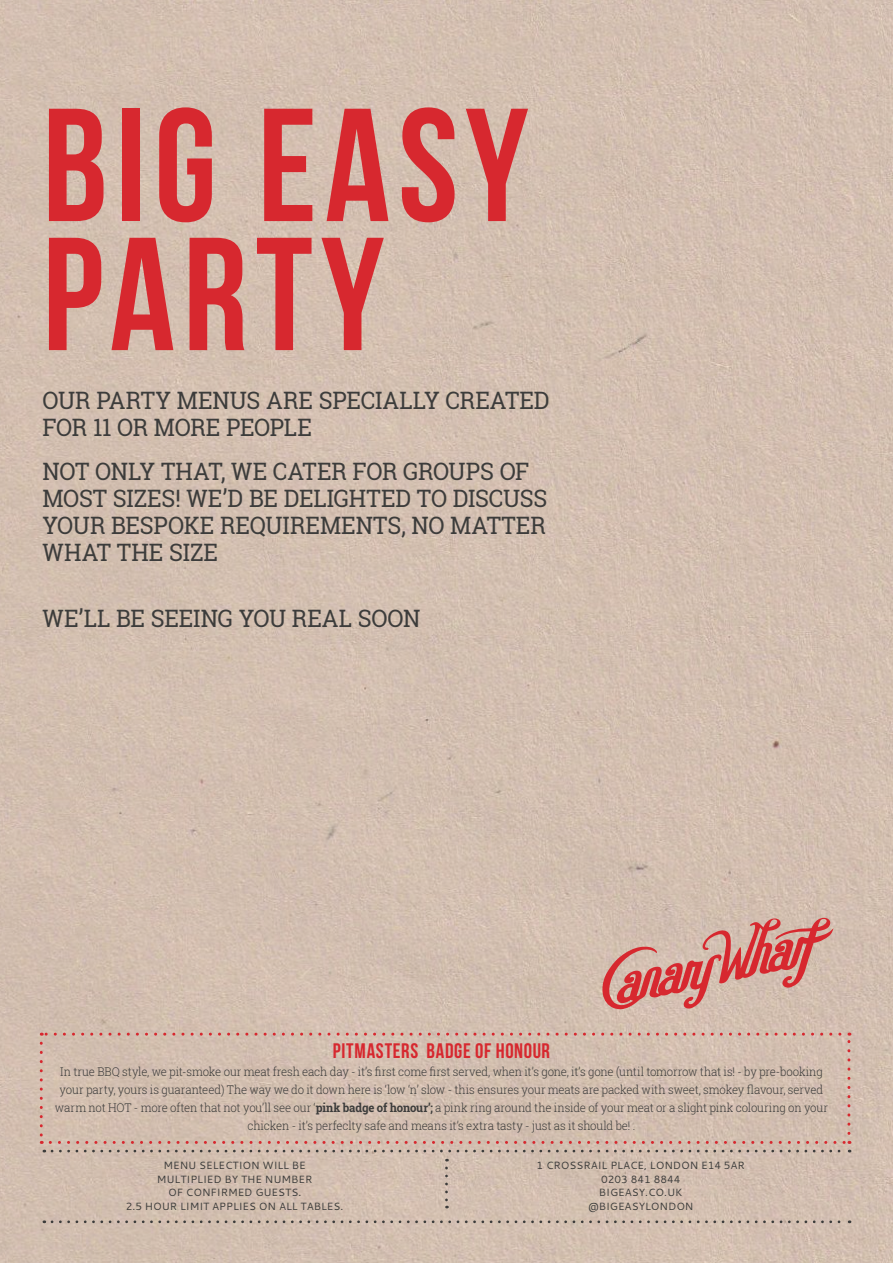
<style>
.page{position:relative;width:893px;height:1263px;background:#fff}
.page>*{position:absolute;margin:0;border:0;box-sizing:border-box;transform-origin:0 0}
.t1{font:700 160.5px/129px "Bebas Neue";letter-spacing:.05em;color:#d7282f}
.t2{font:24px/27px "Roboto Slab";letter-spacing:-.01em;color:#3c3c3b;scale:.95 1}
.t3{font:700 21px "Bebas Neue";letter-spacing:.03em;color:#d7282f}
.t4{font:300 12px/18px "Roboto Slab";letter-spacing:-.01em;color:#3c3c3b;text-align:center;scale:.95 1}
.t5{font:10.5px/13.5px "Cantarell";color:#3c3c3b;text-align:center}
.s1{font-weight:700}
</style>
<div class="page">
<img style="left:0;top:0;width:893px;height:1263px">
<svg style="left:52px;top:1220px;width:798px;height:3px;background:#b1a296"></svg>
<svg style="left:445px;top:1168px;width:3px;height:40px"></svg>
<svg style="left:602px;top:918px;width:231px;height:91px;background:#d3968e"></svg>
<svg style="left:52px;top:1150px;width:798px;height:2px;background:#a7988e"></svg>
<svg style="left:40px;top:1043px;width:3px;height:101px"></svg>
<svg style="left:50px;top:1141px;width:800px;height:3px;background:#d2988e"></svg>
<svg style="left:847px;top:1033px;width:3px;height:100px"></svg>
<svg style="left:41px;top:1033px;width:799px;height:3px;background:#d39a91"></svg>
<h1 class="t1" style="left:43px;top:99px;width:488px">BIG EASY<br>PARTY</h1>
<h2 class="t2" style="left:43px;top:386px;width:535px">OUR PARTY MENUS ARE SPECIALLY CREATED<br>FOR 11 OR MORE PEOPLE</h2>
<h2 class="t2" style="left:43px;top:457px;width:533px">NOT ONLY THAT, WE CATER FOR GROUPS OF<br>MOST SIZES! WE’D BE DELIGHTED TO DISCUSS<br>YOUR BESPOKE REQUIREMENTS, NO MATTER<br>WHAT THE SIZE</h2>
<h2 class="t2" style="left:43px;top:605px;width:399px">WE’LL BE SEEING YOU REAL SOON</h2>
<h3 class="t3" style="left:333px;top:1039px;width:219px">PITMASTERS BADGE OF HONOUR</h3>
<p class="t4" style="left:55px;top:1063px;width:815px">In true BBQ style, we pit-smoke our meat fresh each day - it’s first come first served, when it’s gone, it’s gone (until tomorrow that is! - by pre-booking your party, yours is guaranteed) The way we do it down here is ‘low ‘n’ slow - this ensures your meats are packed with sweet, smokey flavour, served warm not HOT - more often that not you’ll see our ‘<span class="s1">pink badge of honour’;</span> a pink ring around the inside of your meat or a slight pink colouring on your chicken - it’s perfeclty safe and means it’s extra tasty - just as it should be! .</p>
<p class="t5" style="left:126px;top:1158px;width:219px">MENU SELECTION WILL BE<br>MULTIPLIED BY THE NUMBER<br>OF CONFIRMED GUESTS.<br>2.5 HOUR LIMIT APPLIES ON ALL TABLES.</p>
<p class="t5" style="left:536px;top:1158px;width:210px">1 CROSSRAIL PLACE, LONDON E14 5AR<br>0203 841 8844<br>BIGEASY.CO.UK<br>@BIGEASYLONDON</p>
</div>
